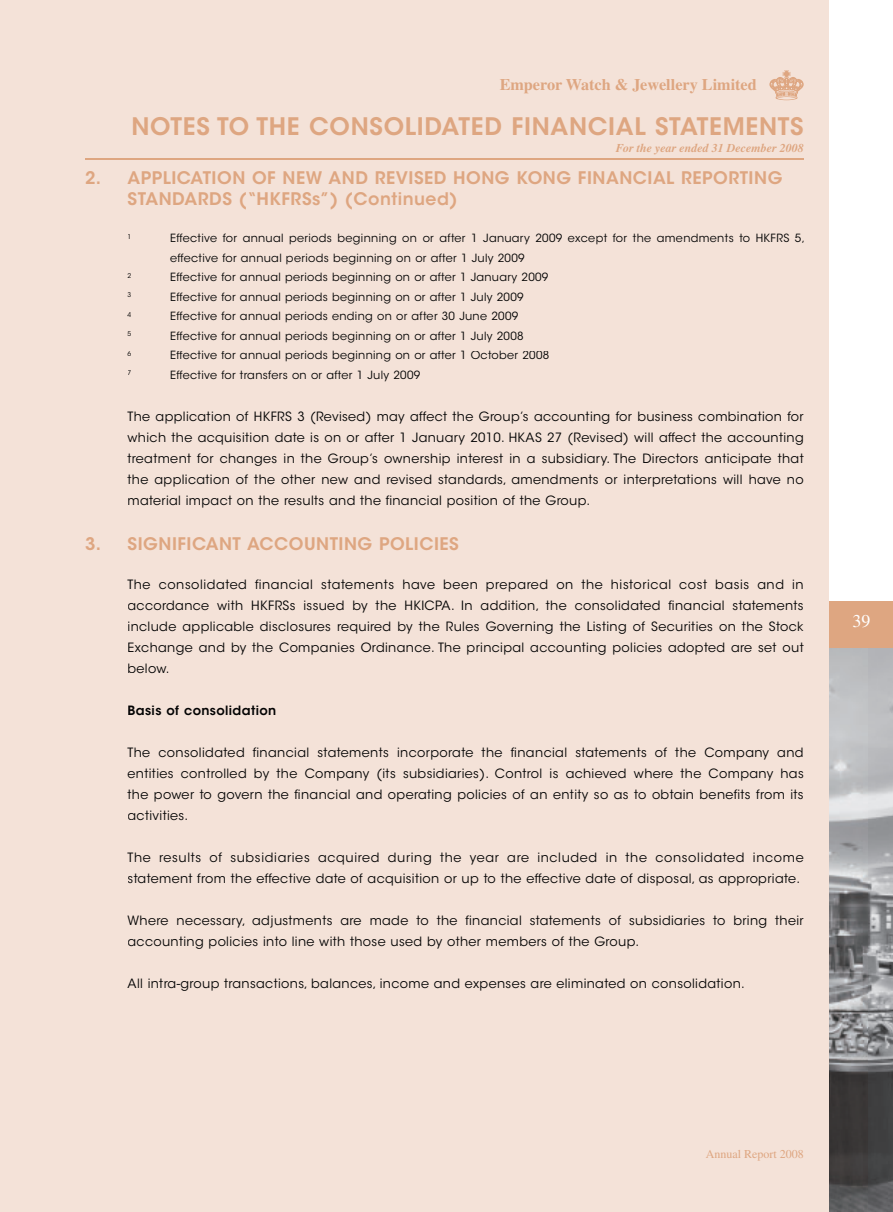
<style>
.page{position:relative;width:893px;height:1212px;background:#fff}
.page>*{position:absolute;margin:0;border:0;box-sizing:border-box;transform-origin:0 0}
.t1{font:600 24px "ITC Avant Garde Std";letter-spacing:.03em;color:#dea681}
.t2{font:18px "Times LT Std";color:#fff}
.t3{font:600 17.25px/21px "ITC Avant Garde Std";letter-spacing:.03em;color:#dea681}
.t4{font:700 16.2px "Times LT Std";color:#dea681}
.t5{font:12.75px/21px "ITC Avant Garde Std";letter-spacing:.03em;color:#030303;text-align:justify}
.t6{font:600 12.75px "ITC Avant Garde Std";letter-spacing:.03em;color:#030303}
.t7{font:italic 700 12px "Times LT Std";color:#dea681}
.t8{font:12px "Times LT Std";color:#dea681}
.t9{font:11.25px/19.5px "ITC Avant Garde Std";letter-spacing:.03em;color:#030303}
.t10{font:6.6px "ITC Avant Garde Std";color:#030303}
</style>
<div class="page">
<div style="left:0;top:0;width:867px;height:1212px;background:#f4e2d8"></div>
<img style="left:867px;top:647px;width:26px;height:565px">
<img style="left:829px;top:647px;width:38px;height:565px">
<div style="left:829px;top:0;width:64px;height:606px;background:#fff"></div>
<div style="left:829px;top:601px;width:64px;height:46px;background:#dea681"></div>
<svg style="left:769px;top:70px;width:35px;height:30px"></svg>
<hr style="left:85px;top:159px;width:719px;height:1px;background:#dea681">
<p class="t4" style="left:500px;top:75px;width:259px">Emperor Watch &amp; Jewellery Limited</p>
<h1 class="t1" style="left:131px;top:112px;width:674px">NOTES TO THE CONSOLIDATED FINANCIAL STATEMENTS</h1>
<p class="t7" style="left:616px;top:141px;width:189px">For the year ended 31 December 2008</p>
<h3 class="t3" style="left:128px;top:168px;width:656px;text-indent:-43px">2. APPLICATION OF NEW AND REVISED HONG KONG FINANCIAL REPORTING<br>STANDARDS (“HKFRSs”) (Continued)</h3>
<p class="t10" style="left:128px;top:232px;width:5px">1</p>
<p class="t9" style="left:170px;top:229px;width:636px">Effective for annual periods beginning on or after 1 January 2009 except for the amendments to HKFRS 5, effective for annual periods beginning on or after 1 July 2009</p>
<p class="t10" style="left:128px;top:271px;width:5px">2</p>
<p class="t9" style="left:170px;top:268px;width:380px">Effective for annual periods beginning on or after 1 January 2009</p>
<p class="t10" style="left:128px;top:291px;width:5px">3</p>
<p class="t9" style="left:170px;top:287px;width:355px">Effective for annual periods beginning on or after 1 July 2009</p>
<p class="t10" style="left:128px;top:310px;width:5px">4</p>
<p class="t9" style="left:170px;top:307px;width:350px">Effective for annual periods ending on or after 30 June 2009</p>
<p class="t10" style="left:128px;top:330px;width:5px">5</p>
<p class="t9" style="left:170px;top:326px;width:355px">Effective for annual periods beginning on or after 1 July 2008</p>
<p class="t10" style="left:128px;top:349px;width:5px">6</p>
<p class="t9" style="left:170px;top:346px;width:381px">Effective for annual periods beginning on or after 1 October 2008</p>
<p class="t10" style="left:128px;top:369px;width:5px">7</p>
<p class="t9" style="left:170px;top:365px;width:252px">Effective for transfers on or after 1 July 2009</p>
<p class="t5" style="left:128px;top:406px;width:678px">The application of HKFRS 3 (Revised) may affect the Group’s accounting for business combination for which the acquisition date is on or after 1 January 2010. HKAS 27 (Revised) will affect the accounting treatment for changes in the Group’s ownership interest in a subsidiary. The Directors anticipate that the application of the other new and revised standards, amendments or interpretations will have no material impact on the results and the financial position of the Group.</p>
<h3 class="t3" style="left:85px;top:534px;width:375px">3. SIGNIFICANT ACCOUNTING POLICIES</h3>
<p class="t5" style="left:128px;top:574px;width:678px">The consolidated financial statements have been prepared on the historical cost basis and in accordance with HKFRSs issued by the HKICPA. In addition, the consolidated financial statements include applicable disclosures required by the Rules Governing the Listing of Securities on the Stock Exchange and by the Companies Ordinance. The principal accounting policies adopted are set out below.</p>
<p class="t6" style="left:128px;top:703px;width:150px">Basis of consolidation</p>
<p class="t5" style="left:128px;top:742px;width:678px">The consolidated financial statements incorporate the financial statements of the Company and entities controlled by the Company (its subsidiaries). Control is achieved where the Company has the power to govern the financial and operating policies of an entity so as to obtain benefits from its activities.</p>
<p class="t5" style="left:128px;top:847px;width:678px">The results of subsidiaries acquired during the year are included in the consolidated income statement from the effective date of acquisition or up to the effective date of disposal, as appropriate.</p>
<p class="t5" style="left:128px;top:910px;width:678px">Where necessary, adjustments are made to the financial statements of subsidiaries to bring their accounting policies into line with those used by other members of the Group.</p>
<p class="t5" style="left:128px;top:973px;width:619px">All intra-group transactions, balances, income and expenses are eliminated on consolidation.</p>
<h2 class="t2" style="left:853px;top:610px;width:19px">39</h2>
<p class="t8" style="left:706px;top:1147px;width:99px">Annual Report 2008</p>
</div>
